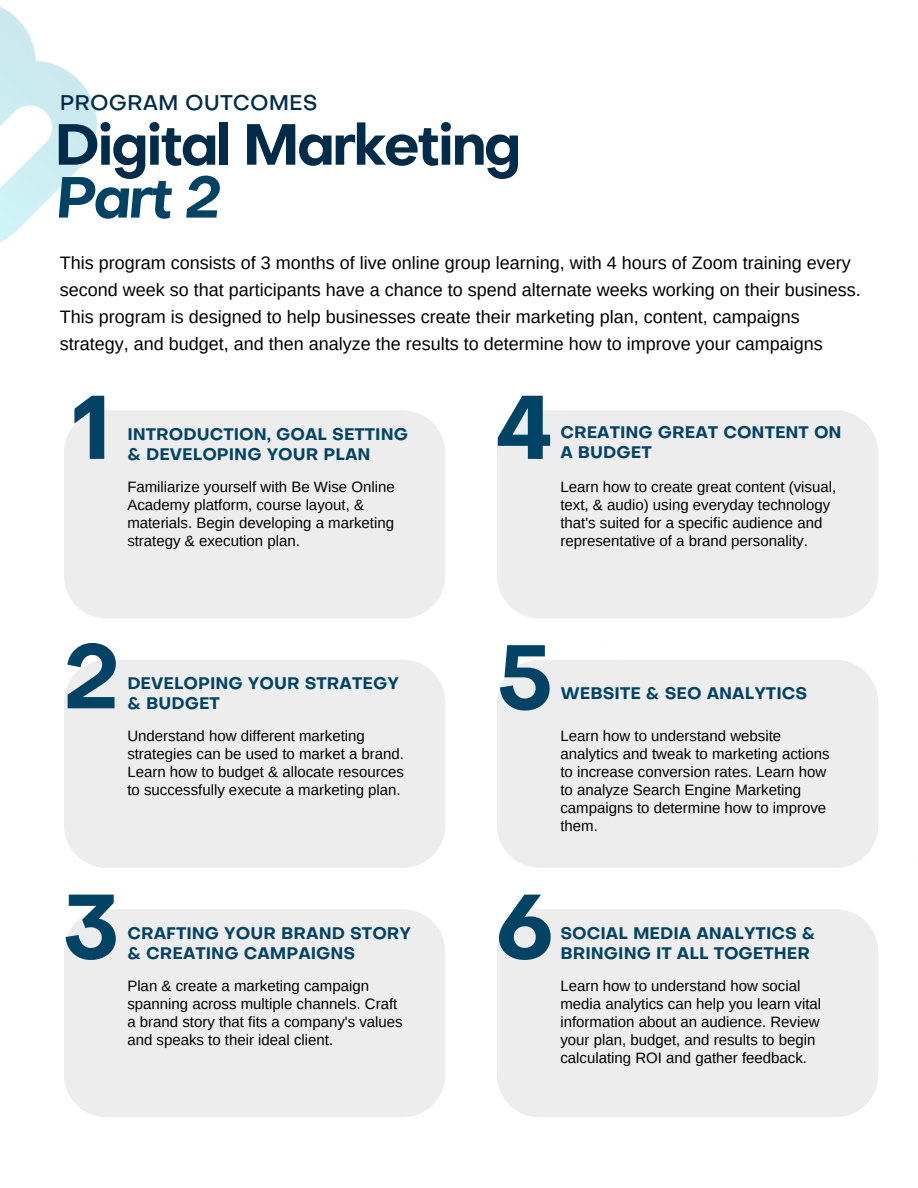
<style>
.page{position:relative;width:918px;height:1188px;background:#fff}
.page>*{position:absolute;margin:0;border:0;box-sizing:border-box;transform-origin:0 0}
.t1{font:700 88.65px "Objective";color:#014364}
.t2{font:700 57px "Objective";letter-spacing:-.055em;color:#002c4a}
.t3{font:italic 700 57px "Objective";color:#014364}
.t4{font:500 21px "Objective";color:#002c4a}
.t5{font:18px/27px "Arimo";color:#000}
.t6{font:700 16.5px/20.2px "Objective";color:#014364}
.t7{font:15px/18px "Arimo";color:#000}
</style>
<div class="page">
<div style="left:64px;top:410px;width:381px;height:208px;background:#ededed"></div>
<div style="left:64px;top:660px;width:381px;height:208px;background:#ededed"></div>
<div style="left:64px;top:909px;width:381px;height:208px;background:#ededed"></div>
<div style="left:497px;top:410px;width:381px;height:208px;background:#ededed"></div>
<div style="left:497px;top:660px;width:381px;height:208px;background:#ededed"></div>
<div style="left:497px;top:909px;width:381px;height:208px;background:#ededed"></div>
<img style="left:0;top:6px;width:97px;height:237px">
<h3 class="t4" style="left:60px;top:94px;width:259px">PROGRAM OUTCOMES</h3>
<h2 class="t2" style="left:54px;top:122px;width:469px">Digital Marketing</h2>
<h2 class="t3" style="left:54px;top:175px;width:168px">Part 2</h2>
<p class="t5" style="left:60px;top:250px;width:802px">This program consists of 3 months of live online group learning, with 4 hours of Zoom training every second week so that participants have a chance to spend alternate weeks working on their business.<br>This program is designed to help businesses create their marketing plan, content, campaigns strategy, and budget, and then analyze the results to determine how to improve your campaigns</p>
<h1 class="t1" style="left:71px;top:392px;width:43px">1</h1>
<p class="t6" style="left:127px;top:425px;width:282px">INTRODUCTION, GOAL SETTING &amp; DEVELOPING YOUR PLAN</p>
<p class="t7" style="left:127px;top:478px;width:269px">Familiarize yourself with Be Wise Online Academy platform, course layout, &amp; materials. Begin developing a marketing strategy &amp; execution plan.</p>
<h1 class="t1" style="left:495px;top:392px;width:61px">4</h1>
<p class="t6" style="left:560px;top:424px;width:283px">CREATING GREAT CONTENT ON<br>A BUDGET</p>
<p class="t7" style="left:560px;top:478px;width:277px">Learn how to create great content (visual, text, &amp; audio) using everyday technology that's suited for a specific audience and representative of a brand personality.</p>
<h1 class="t1" style="left:63px;top:642px;width:60px">2</h1>
<p class="t6" style="left:127px;top:675px;width:273px">DEVELOPING YOUR STRATEGY &amp; BUDGET</p>
<p class="t7" style="left:127px;top:727px;width:278px">Understand how different marketing strategies can be used to market a brand.<br>Learn how to budget &amp; allocate resources to successfully execute a marketing plan.</p>
<h1 class="t1" style="left:495px;top:642px;width:60px">5</h1>
<p class="t6" style="left:560px;top:685px;width:248px">WEBSITE &amp; SEO ANALYTICS</p>
<p class="t7" style="left:560px;top:727px;width:271px">Learn how to understand website analytics and tweak to marketing actions to increase conversion rates. Learn how to analyze Search Engine Marketing campaigns to determine how to improve them.</p>
<h1 class="t1" style="left:63px;top:891px;width:60px">3</h1>
<p class="t6" style="left:127px;top:924px;width:285px">CRAFTING YOUR BRAND STORY &amp; CREATING CAMPAIGNS</p>
<p class="t7" style="left:127px;top:977px;width:277px">Plan &amp; create a marketing campaign spanning across multiple channels. Craft a brand story that fits a company's values and speaks to their ideal client.</p>
<h1 class="t1" style="left:495px;top:891px;width:61px">6</h1>
<p class="t6" style="left:560px;top:924px;width:257px">SOCIAL MEDIA ANALYTICS &amp;<br>BRINGING IT ALL TOGETHER</p>
<p class="t7" style="left:560px;top:977px;width:262px">Learn how to understand how social media analytics can help you learn vital information about an audience. Review your plan, budget, and results to begin calculating ROI and gather feedback.</p>
</div>
